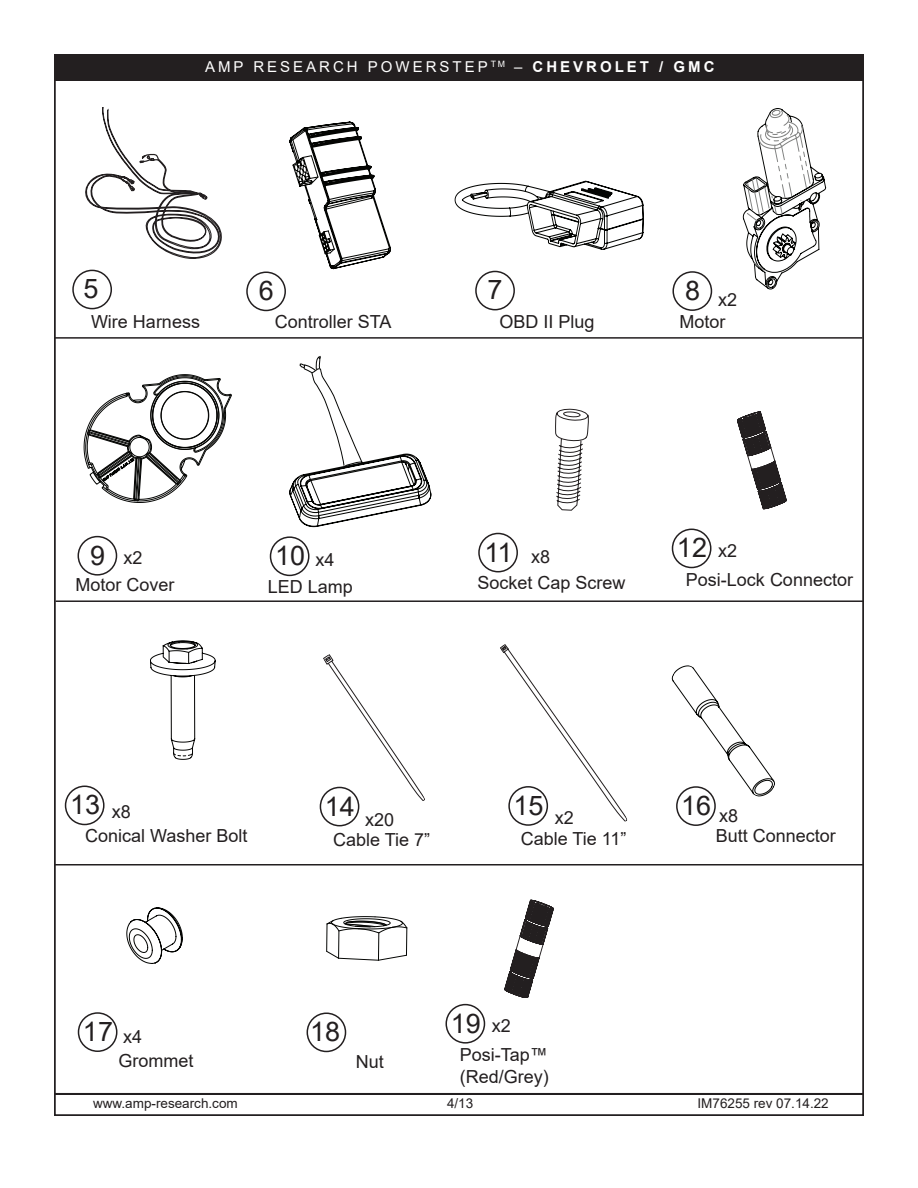
<style>
.page{position:relative;width:918px;height:1188px;background:#fff}
.page>*{position:absolute;margin:0;border:0;box-sizing:border-box;transform-origin:0 0}
.t1{font:27px "Arial";color:#231f20}
.t2{font:18px/22px "Arial";color:#231f20}
.t3{font:15px "Arial";letter-spacing:.2em;color:#fff}
.t4{font:13.5px "Arial";color:#231f20}
.s1{font-weight:700}
.s2{font-size:27px}
.s3{font-size:18px}
</style>
<div class="page">
<div style="left:54px;top:55px;width:809px;height:26px;background:#231f20"></div>
<div style="left:54px;top:1094px;width:810px;height:22px;border:2px solid #231f20"></div>
<hr style="left:54px;top:337px;width:808px;height:2px;background:#231f20">
<hr style="left:56px;top:600px;width:808px;height:2px;background:#231f20">
<hr style="left:55px;top:864px;width:808px;height:2px;background:#231f20">
<svg style="left:150px;top:641px;width:65px;height:119px"></svg>
<svg style="left:671px;top:665px;width:104px;height:136px"></svg>
<svg style="left:323px;top:654px;width:102px;height:147px"></svg>
<div style="left:320px;top:787px;width:39px;height:39px;border:2px solid #231f20;border-radius:50%"></div>
<div style="left:672px;top:271px;width:40px;height:40px;border:2px solid #231f20;border-radius:50%"></div>
<div style="left:78px;top:536px;width:39px;height:40px;border:2px solid #231f20;border-radius:50%"></div>
<svg style="left:500px;top:644px;width:127px;height:178px"></svg>
<svg style="left:83px;top:374px;width:149px;height:129px"></svg>
<div style="left:508px;top:786px;width:40px;height:40px;border:2px solid #231f20;border-radius:50%"></div>
<div style="left:676px;top:786px;width:40px;height:40px;border:2px solid #231f20;border-radius:50%"></div>
<div style="left:78px;top:1012px;width:39px;height:40px;border:2px solid #231f20;border-radius:50%"></div>
<div style="left:270px;top:536px;width:40px;height:40px;border:2px solid #231f20;border-radius:50%"></div>
<svg style="left:289px;top:355px;width:142px;height:172px"></svg>
<div style="left:72px;top:270px;width:40px;height:39px;border:2px solid #231f20;border-radius:50%"></div>
<div style="left:672px;top:529px;width:39px;height:39px;border:2px solid #231f20;border-radius:50%"></div>
<div style="left:65px;top:786px;width:40px;height:39px;border:2px solid #231f20;border-radius:50%"></div>
<div style="left:478px;top:533px;width:40px;height:39px;border:2px solid #231f20;border-radius:50%"></div>
<div style="left:246px;top:272px;width:40px;height:39px;border:2px solid #231f20;border-radius:50%"></div>
<svg style="left:85px;top:107px;width:137px;height:152px"></svg>
<svg style="left:555px;top:409px;width:34px;height:102px"></svg>
<svg style="left:737px;top:412px;width:50px;height:97px"></svg>
<svg style="left:743px;top:54px;width:83px;height:235px"></svg>
<svg style="left:289px;top:122px;width:102px;height:147px"></svg>
<svg style="left:126px;top:907px;width:57px;height:57px"></svg>
<div style="left:307px;top:1012px;width:39px;height:40px;border:2px solid #231f20;border-radius:50%"></div>
<svg style="left:326px;top:916px;width:81px;height:45px"></svg>
<div style="left:445px;top:1004px;width:40px;height:40px;border:2px solid #231f20;border-radius:50%"></div>
<svg style="left:504px;top:900px;width:50px;height:98px"></svg>
<div style="left:475px;top:271px;width:40px;height:39px;border:2px solid #231f20;border-radius:50%"></div>
<svg style="left:455px;top:181px;width:189px;height:69px"></svg>
<p class="t3" style="left:205px;top:56px;width:511px">AMP RESEARCH POWERSTEP <sup>TM</sup> – <span class="s1">CHEVROLET / GMC</span></p>
<h1 class="t1" style="left:83px;top:270px;width:17px">5</h1>
<p class="t2" style="left:91px;top:311px;width:111px">Wire Harness</p>
<h1 class="t1" style="left:259px;top:272px;width:17px">6</h1>
<p class="t2" style="left:275px;top:311px;width:118px">Controller STA</p>
<h1 class="t1" style="left:487px;top:271px;width:17px">7</h1>
<p class="t2" style="left:499px;top:311px;width:97px">OBD II Plug</p>
<p class="t2" style="left:680px;top:288px;width:59px;text-indent:6px"><sup>8</sup> x2<br>Motor</p>
<p class="t2" style="left:76px;top:545px;width:101px;line-height:26.5px;text-indent:15px"><span class="s2">9</span> x2<br>Motor Cover</p>
<h1 class="t1" style="left:275px;top:537px;width:61px">10 <span class="s3">x4</span></h1>
<p class="t2" style="left:268px;top:575px;width:87px">LED Lamp</p>
<h1 class="t1" style="left:484px;top:534px;width:30px">11</h1>
<p class="t2" style="left:531px;top:545px;width:21px">x8</p>
<h1 class="t1" style="left:677px;top:529px;width:32px">12</h1>
<p class="t2" style="left:718px;top:539px;width:21px">x2</p>
<p class="t2" style="left:477px;top:572px;width:150px">Socket Cap Screw</p>
<p class="t2" style="left:686px;top:568px;width:169px">Posi-Lock Connector</p>
<h1 class="t1" style="left:70px;top:786px;width:32px">13</h1>
<p class="t2" style="left:112px;top:800px;width:21px">x8</p>
<h1 class="t1" style="left:325px;top:788px;width:32px">14</h1>
<p class="t2" style="left:365px;top:808px;width:31px">x20</p>
<p class="t2" style="left:85px;top:825px;width:164px">Conical Washer Bolt</p>
<p class="t2" style="left:333px;top:828px;width:99px">Cable Tie 7”</p>
<h1 class="t1" style="left:514px;top:787px;width:32px">15</h1>
<h1 class="t1" style="left:681px;top:787px;width:32px">16</h1>
<p class="t2" style="left:555px;top:806px;width:21px">x2</p>
<p class="t2" style="left:716px;top:806px;width:122px;line-height:20px">x8<br>Butt Connector</p>
<p class="t2" style="left:521px;top:828px;width:107px">Cable Tie 11”</p>
<h1 class="t1" style="left:83px;top:1013px;width:32px">17</h1>
<p class="t2" style="left:123px;top:1025px;width:21px">x4</p>
<p class="t2" style="left:119px;top:1049px;width:77px">Grommet</p>
<h1 class="t1" style="left:310px;top:1013px;width:32px">18</h1>
<p class="t2" style="left:356px;top:1050px;width:30px">Nut</p>
<h1 class="t1" style="left:451px;top:1005px;width:62px">19 <span class="s3">x2</span></h1>
<p class="t2" style="left:460px;top:1044px;width:91px;line-height:21.6px">Posi-Tap™ (Red/Grey)</p>
<p class="t4" style="left:93px;top:1094px;width:146px">www.amp-research.com</p>
<p class="t4" style="left:447px;top:1094px;width:28px">4/13</p>
<p class="t4" style="left:698px;top:1094px;width:133px">IM76255 rev 07.14.22</p>
</div>
